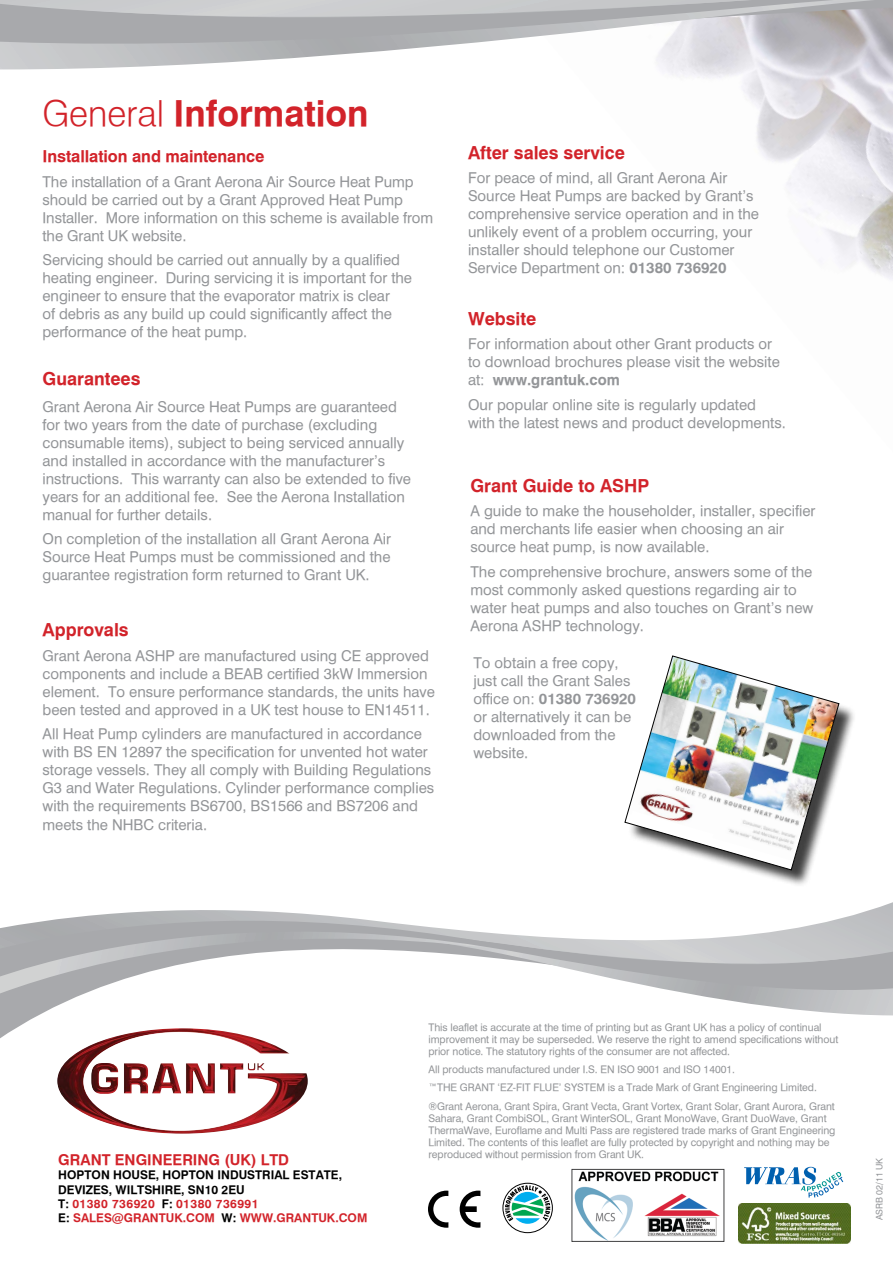
<style>
.page{position:relative;width:893px;height:1263px;background:#fff}
.page>*{position:absolute;margin:0;border:0;box-sizing:border-box;transform-origin:0 0}
.t1{font:700 36px "Halvett";color:#d2232a}
.t2{font:700 18px "Halvett";color:#d2232a}
.t3{font:700 16.5px "Halvett";letter-spacing:-.005em;color:#d2232a}
.t4{font:15px/18px "Halvett";color:#939598}
.t5{font:700 15px "Halvett";color:#d2232a}
.t6{font:700 12px/14.4px "Halvett";color:#000}
.t7{font:10.5px/12px "Halvett";letter-spacing:-.005em;color:#939598}
.t8{font:9px "Halvett";color:#939598}
.s1{font-weight:300}
.s2{font-weight:700}
.s3{color:#d2232a}
</style>
<div class="page">
<img style="left:752px;top:102px;width:141px;height:177px">
<img style="left:739px;top:1203px;width:111px;height:40px">
<svg style="left:0;top:974px;width:893px;height:45px"></svg>
<svg style="left:0;top:902px;width:893px;height:72px"></svg>
<svg style="left:670px;top:73px;width:223px;height:29px"></svg>
<svg style="left:0;top:0;width:893px;height:73px"></svg>
<svg style="left:0;top:0;width:848px;height:31px;background:#babbbd"></svg>
<svg style="left:503px;top:1183px;width:49px;height:50px"></svg>
<div style="left:503px;top:1183px;width:50px;height:50px;border:1px solid #000;border-radius:50%"></div>
<svg style="left:505px;top:1185px;width:45px;height:39px"></svg>
<img style="left:57px;top:1028px;width:251px;height:106px">
<div style="left:627px;top:658px;width:238px;height:238px;background:#000;opacity:.75"></div>
<img style="left:625px;top:655px;width:214px;height:215px">
<svg style="left:428px;top:1190px;width:20px;height:38px"></svg>
<svg style="left:460px;top:1190px;width:20px;height:38px"></svg>
<svg style="left:744px;top:1167px;width:99px;height:30px"></svg>
<img style="left:574px;top:1171px;width:146px;height:68px">
<div style="left:572px;top:1169px;width:152px;height:72px;border:1px solid #414142"></div>
<svg style="left:631px;top:811px;width:83px;height:29px"></svg>
<h1 class="t1" style="left:43px;top:91px;width:328px"><span class="s1">General</span> Information</h1>
<p class="t3" style="left:43px;top:146px;width:223px">Installation and maintenance</p>
<p class="t4" style="left:43px;top:172px;width:392px">The installation of a Grant Aerona Air Source Heat Pump should be carried out by a Grant Approved Heat Pump Installer. More information on this scheme is available from the Grant UK website.</p>
<p class="t4" style="left:43px;top:251px;width:371px">Servicing should be carried out annually by a qualified heating engineer. During servicing it is important for the engineer to ensure that the evaporator matrix is clear<br>of debris as any build up could significantly affect the performance of the heat pump.</p>
<p class="t2" style="left:43px;top:368px;width:100px">Guarantees</p>
<p class="t4" style="left:43px;top:397px;width:370px">Grant Aerona Air Source Heat Pumps are guaranteed for two years from the date of purchase (excluding consumable items), subject to being serviced annually and installed in accordance with the manufacturer’s instructions. This warranty can also be extended to five years for an additional fee. See the Aerona Installation manual for further details.</p>
<p class="t4" style="left:43px;top:530px;width:350px;text-align:justify">On completion of the installation all Grant Aerona Air Source Heat Pumps must be commissioned and the guarantee registration form returned to Grant UK.</p>
<p class="t2" style="left:43px;top:619px;width:88px">Approvals</p>
<p class="t4" style="left:43px;top:646px;width:394px">Grant Aerona ASHP are manufactured using CE approved components and include a BEAB certified 3kW Immersion element. To ensure performance standards, the units have been tested and approved in a UK test house to EN14511.</p>
<p class="t4" style="left:43px;top:724px;width:393px">All Heat Pump cylinders are manufactured in accordance with BS EN 12897 the specification for unvented hot water storage vessels. They all comply with Building Regulations G3 and Water Regulations. Cylinder performance complies with the requirements BS6700, BS1566 and BS7206 and</p>
<p class="t4" style="left:43px;top:816px;width:166px">meets the NHBC criteria.</p>
<p class="t2" style="left:468px;top:141px;width:158px">After sales service</p>
<p class="t4" style="left:468px;top:169px;width:292px">For peace of mind, all Grant Aerona Air Source Heat Pumps are backed by Grant’s comprehensive service operation and in the unlikely event of a problem occurring, your installer should telephone our Customer Service Department on: <span class="s2">01380 736920</span></p>
<p class="t2" style="left:468px;top:308px;width:70px">Website</p>
<p class="t4" style="left:468px;top:335px;width:313px">For information about other Grant products or to download brochures please visit the website at: <span class="s2">www.grantuk.com</span></p>
<p class="t4" style="left:468px;top:395px;width:319px">Our popular online site is regularly updated with the latest news and product developments.</p>
<p class="t2" style="left:470px;top:475px;width:181px">Grant Guide to ASHP</p>
<p class="t4" style="left:470px;top:502px;width:346px">A guide to make the householder, installer, specifier and merchants life easier when choosing an air source heat pump, is now available.</p>
<p class="t4" style="left:470px;top:562px;width:344px">The comprehensive brochure, answers some of the most commonly asked questions regarding air to water heat pumps and also touches on Grant’s new Aerona ASHP technology.</p>
<p class="t4" style="left:473px;top:654px;width:164px">To obtain a free copy, just call the Grant Sales office on: <span class="s2">01380 736920 </span>or alternatively it can be downloaded from the website.</p>
<p class="t5" style="left:58px;top:1150px;width:232px">GRANT ENGINEERING (UK) LTD</p>
<p class="t6" style="left:58px;top:1167px;width:311px">HOPTON HOUSE, HOPTON INDUSTRIAL ESTATE, DEVIZES, WILTSHIRE, SN10 2EU<br>T: <span class="s3">01380 736920</span> F: <span class="s3">01380 736991<br></span>E: <span class="s3">SALES@GRANTUK.COM</span> W: <span class="s3">WWW.GRANTUK.COM</span></p>
<p class="t7" style="left:428px;top:1021px;width:411px">This leaflet is accurate at the time of printing but as Grant UK has a policy of continual improvement it may be superseded. We reserve the right to amend specifications without prior notice. The statutory rights of the consumer are not affected.</p>
<p class="t7" style="left:428px;top:1060px;width:408px;line-height:18.3px">All products manufactured under I.S. EN ISO 9001 and ISO 14001.<br>™THE GRANT ‘EZ-FIT FLUE’ SYSTEM is a Trade Mark of Grant Engineering Limited. ®Grant Aerona, Grant Spira, Grant Vecta, Grant Vortex, Grant Solar, Grant Aurora, Grant</p>
<p class="t7" style="left:428px;top:1112px;width:408px">Sahara, Grant CombiSOL, Grant WinterSOL, Grant MonoWave, Grant DuoWave, Grant ThermaWave, Euroflame and Multi Pass are registered trade marks of Grant Engineering Limited. The contents of this leaflet are fully protected by copyright and nothing may be reproduced without permission from Grant UK.</p>
<p class="t8" style="left:874px;top:1220px;width:64px;rotate:-90deg">ASRB 02/11 UK</p>
</div>
